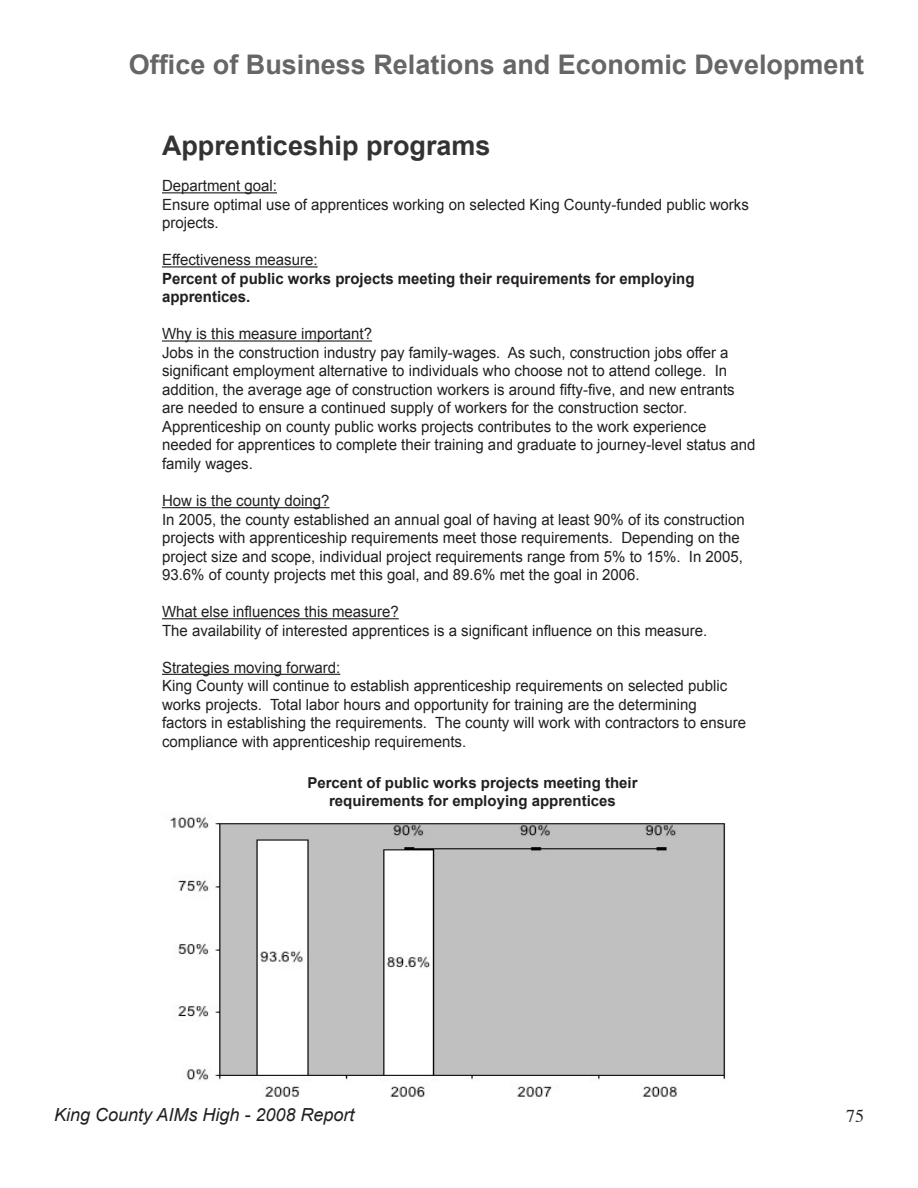
<style>
.page{position:relative;width:918px;height:1188px;background:#fff}
.page>*{position:absolute;margin:0;border:0;box-sizing:border-box;transform-origin:0 0}
.Department_Continued{font:700 27px "Arial";color:#666}
.Key_Indicators_Heade{font:700 27px "Arial";color:#333}
.t1{font:italic 18px "Arial";color:#231f20}
.t2{font:18px "Times";color:#231f20}
.Key_Indicator_Text{font:15.45px/18.5px "Arial";color:#231f20}
.Key_Indicator_Text-2{font:700 15.45px/18.5px "Arial";color:#231f20}
.t3{font:700 15px/18px "Arial";color:#231f20;text-align:center}
</style>
<div class="page">
<hr style="left:162px;top:192px;width:115px;height:1px;background:#231f20">
<hr style="left:162px;top:266px;width:156px;height:2px;background:#231f20">
<hr style="left:162px;top:340px;width:210px;height:2px;background:#231f20">
<hr style="left:162px;top:507px;width:168px;height:1px;background:#231f20">
<hr style="left:162px;top:618px;width:237px;height:1px;background:#231f20">
<hr style="left:162px;top:674px;width:178px;height:1px;background:#231f20">
<img style="left:170px;top:816px;width:556px;height:282px">
<p class="Department_Continued" style="left:129px;top:49px;width:737px">Office of Business Relations and Economic Development</p>
<p class="Key_Indicators_Heade" style="left:162px;top:130px;width:330px">Apprenticeship programs</p>
<p class="Key_Indicator_Text" style="left:162px;top:177px;width:117px">Department goal:</p>
<p class="Key_Indicator_Text" style="left:162px;top:195px;width:588px">Ensure optimal use of apprentices working on selected King County-funded public works projects.</p>
<p class="Key_Indicator_Text" style="left:162px;top:251px;width:157px">Effectiveness measure:</p>
<p class="Key_Indicator_Text-2" style="left:162px;top:269px;width:534px">Percent of public works projects meeting their requirements for employing apprentices.</p>
<p class="Key_Indicator_Text" style="left:162px;top:325px;width:212px">Why is this measure important?</p>
<p class="Key_Indicator_Text" style="left:162px;top:343px;width:595px">Jobs in the construction industry pay family-wages. As such, construction jobs offer a significant employment alternative to individuals who choose not to attend college. In addition, the average age of construction workers is around fifty-five, and new entrants are needed to ensure a continued supply of workers for the construction sector.<br>Apprenticeship on county public works projects contributes to the work experience needed for apprentices to complete their training and graduate to journey-level status and family wages.</p>
<p class="Key_Indicator_Text" style="left:162px;top:491px;width:169px">How is the county doing?</p>
<p class="Key_Indicator_Text" style="left:162px;top:510px;width:584px">In 2005, the county established an annual goal of having at least 90% of its construction projects with apprenticeship requirements meet those requirements. Depending on the project size and scope, individual project requirements range from 5% to 15%. In 2005, 93.6% of county projects met this goal, and 89.6% met the goal in 2006.</p>
<p class="Key_Indicator_Text" style="left:162px;top:603px;width:238px">What else influences this measure?</p>
<p class="Key_Indicator_Text" style="left:162px;top:621px;width:547px">The availability of interested apprentices is a significant influence on this measure.</p>
<p class="Key_Indicator_Text" style="left:162px;top:658px;width:180px">Strategies moving forward:</p>
<p class="Key_Indicator_Text" style="left:162px;top:677px;width:586px">King County will continue to establish apprenticeship requirements on selected public works projects. Total labor hours and opportunity for training are the determining<br>factors in establishing the requirements. The county will work with contractors to ensure compliance with apprenticeship requirements.</p>
<p class="t3" style="left:307px;top:774px;width:332px">Percent of public works projects meeting their requirements for employing apprentices</p>
<p class="t1" style="left:54px;top:1105px;width:302px">King County AIMs High - 2008 Report</p>
<p class="t2" style="left:846px;top:1099px;width:19px">75</p>
</div>
